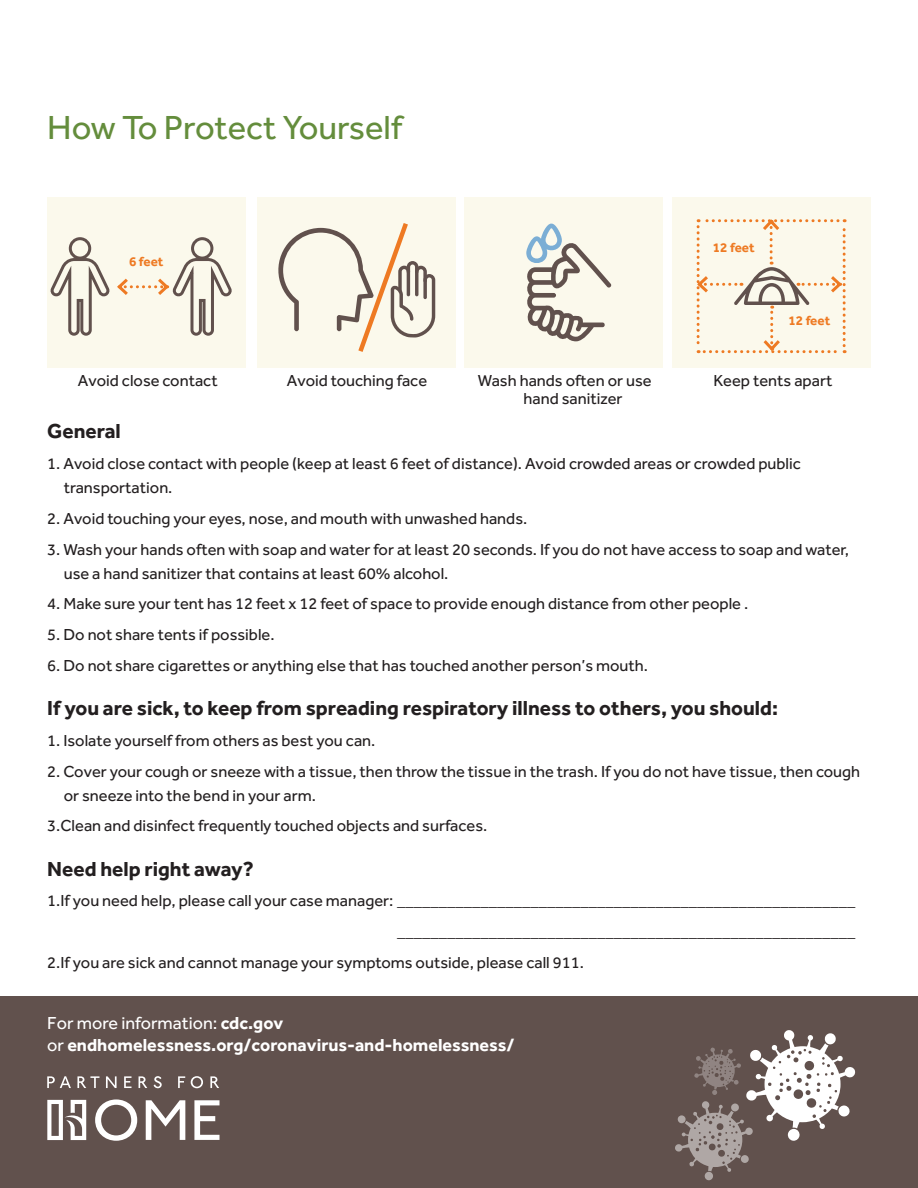
<style>
.page{position:relative;width:918px;height:1188px;background:#fff}
.page>*{position:absolute;margin:0;border:0;box-sizing:border-box;transform-origin:0 0}
.t1{font:34.5px "Effra";color:#648d3c}
.t2{font:700 21px "Effra";color:#231f20}
.t3{font:700 18px "Effra";color:#fff}
.t4{font:18px "Effra";color:#fff}
.t5{font:16.5px/24px "Effra";color:#231f20}
.t6{font:700 13.5px "Effra";color:#ee7a23}
.s1{font-weight:700}
.s2{font-weight:400}
</style>
<div class="page">
<div style="left:0;top:997px;width:918px;height:191px;background:#61514d"></div>
<svg style="left:675px;top:1030px;width:181px;height:150px"></svg>
<svg style="left:47px;top:1100px;width:39px;height:40px"></svg>
<svg style="left:95px;top:1099px;width:42px;height:42px"></svg>
<svg style="left:146px;top:1100px;width:39px;height:40px"></svg>
<svg style="left:194px;top:1100px;width:26px;height:40px"></svg>
<svg style="left:47px;top:1076px;width:24px;height:12px"></svg>
<svg style="left:77px;top:1076px;width:22px;height:12px"></svg>
<svg style="left:106px;top:1076px;width:11px;height:12px"></svg>
<svg style="left:124px;top:1076px;width:8px;height:12px"></svg>
<svg style="left:139px;top:1076px;width:8px;height:12px"></svg>
<svg style="left:154px;top:1076px;width:8px;height:12px"></svg>
<svg style="left:178px;top:1076px;width:7px;height:12px"></svg>
<svg style="left:191px;top:1076px;width:12px;height:12px"></svg>
<svg style="left:210px;top:1076px;width:9px;height:12px"></svg>
<div style="left:47px;top:197px;width:199px;height:171px;background:#fbf9ec"></div>
<div style="left:257px;top:197px;width:199px;height:171px;background:#fbf9ec"></div>
<div style="left:464px;top:197px;width:199px;height:171px;background:#fbf9ec"></div>
<div style="left:672px;top:197px;width:199px;height:171px;background:#fbf9ec"></div>
<div style="left:69px;top:237px;width:22px;height:23px;border:3px solid #61514d;border-radius:50%"></div>
<div style="left:191px;top:237px;width:22px;height:23px;border:3px solid #61514d;border-radius:50%"></div>
<svg style="left:526px;top:223px;width:86px;height:119px"></svg>
<svg style="left:50px;top:257px;width:182px;height:79px"></svg>
<svg style="left:696px;top:219px;width:150px;height:134px"></svg>
<svg style="left:278px;top:223px;width:157px;height:129px"></svg>
<p class="t1" style="left:47px;top:108px;width:357px">How To Protect Yourself</p>
<p class="t6" style="left:129px;top:253px;width:36px">6 feet</p>
<p class="t6" style="left:713px;top:239px;width:43px">12 feet</p>
<p class="t6" style="left:789px;top:313px;width:43px">12 feet</p>
<p class="t5" style="left:78px;top:368px;width:141px">Avoid close contact</p>
<p class="t5" style="left:287px;top:368px;width:142px">Avoid touching face</p>
<p class="t5" style="left:524px;top:371px;width:130px;line-height:18px;text-indent:-46px">Wash hands often or use hand sanitizer</p>
<p class="t5" style="left:713px;top:368px;width:120px">Keep tents apart</p>
<p class="t2" style="left:47px;top:419px;width:75px">General</p>
<p class="t5" style="left:64px;top:451px;width:739px;text-indent:-16px">1. Avoid close contact with people (keep at least 6 feet of distance). Avoid crowded areas or crowded public transportation.</p>
<p class="t5" style="left:47px;top:506px;width:482px">2. Avoid touching your eyes, nose, and mouth with unwashed hands.</p>
<p class="t5" style="left:64px;top:537px;width:787px;text-indent:-16px">3. Wash your hands often with soap and water for at least 20 seconds. If you do not have access to soap and water, use a hand sanitizer that contains at least 60% alcohol.</p>
<p class="t5" style="left:47px;top:592px;width:703px">4. Make sure your tent has 12 feet x 12 feet of space to provide enough distance from other people .</p>
<p class="t5" style="left:47px;top:622px;width:229px">5. Do not share tents if possible.</p>
<p class="t5" style="left:47px;top:653px;width:602px">6. Do not share cigarettes or anything else that has touched another person’s mouth.</p>
<p class="t2" style="left:47px;top:695px;width:732px">If you are sick, to keep from spreading respiratory illness to others, you should:</p>
<p class="t5" style="left:47px;top:728px;width:330px">1. Isolate yourself from others as best you can.</p>
<p class="t5" style="left:64px;top:759px;width:798px;text-indent:-16px">2. Cover your cough or sneeze with a tissue, then throw the tissue in the trash. If you do not have tissue, then cough or sneeze into the bend in your arm.</p>
<p class="t5" style="left:47px;top:814px;width:442px">3.Clean and disinfect frequently touched objects and surfaces.</p>
<p class="t2" style="left:47px;top:856px;width:208px">Need help right away?</p>
<p class="t5" style="left:47px;top:889px;width:810px">1.If you need help, please call your case manager: _______________________________________________________</p>
<p class="t5" style="left:397px;top:919px;width:460px">_______________________________________________________</p>
<p class="t5" style="left:47px;top:950px;width:538px">2.If you are sick and cannot manage your symptoms outside, please call 911.</p>
<p class="t4" style="left:47px;top:1012px;width:238px">For more information: <span class="s1">cdc.gov</span></p>
<p class="t3" style="left:47px;top:1034px;width:469px"><span class="s2">or</span> endhomelessness.org/coronavirus-and-homelessness/</p>
</div>
